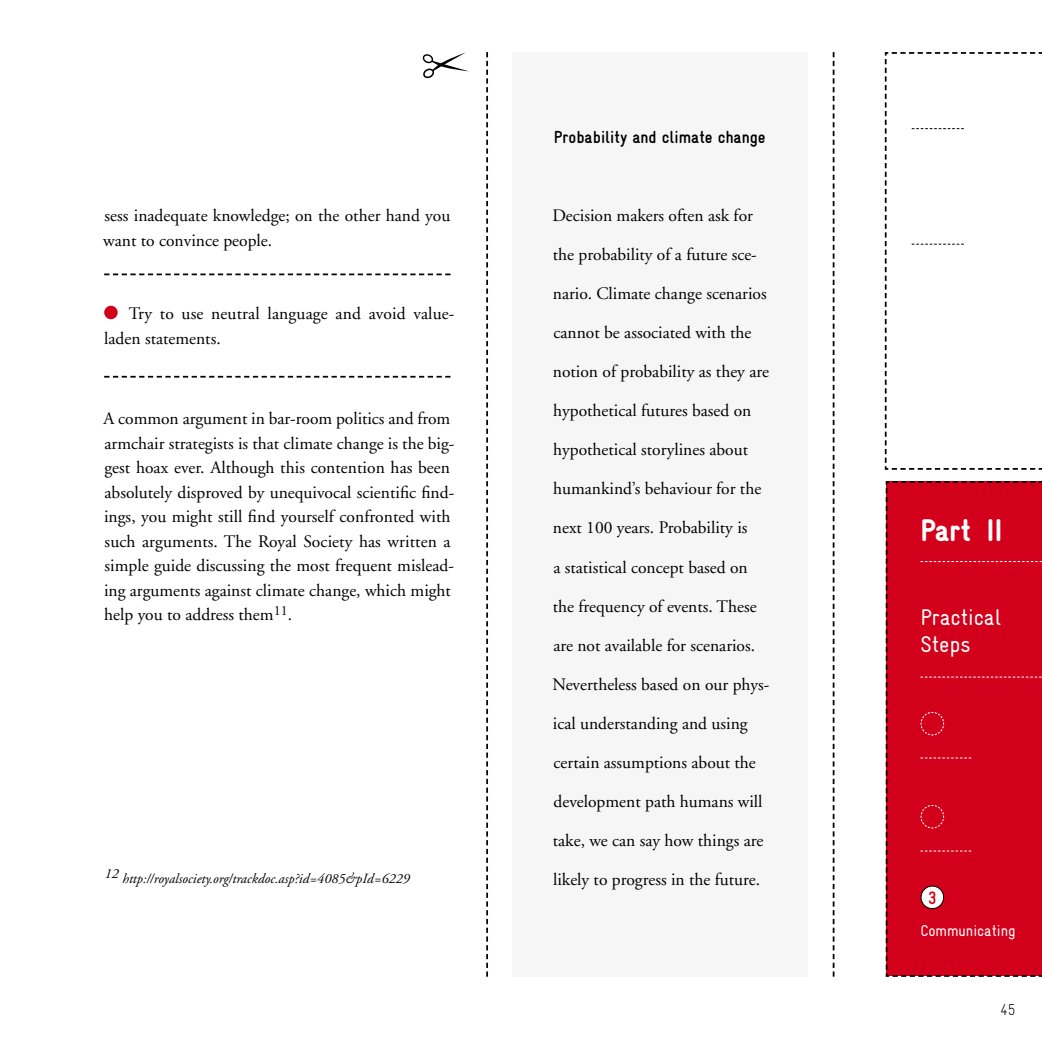
<style>
.page{position:relative;width:1042px;height:1042px;background:#fff}
.page>*{position:absolute;margin:0;border:0;box-sizing:border-box;transform-origin:0 0}
.t1{font:900 condensed 31.5px "Gravur";color:#fff}
.t2{font:condensed 22.75px/27.3px "Gravur";color:#fff}
.t3{font:700 condensed 18.03px "Gravur";color:#d3001b}
.t4{font:17.5px/24.5px "Adobe Garamond";color:#000}
.t5{font:700 condensed 17.5px "Gravur";color:#000}
.t6{font:condensed 15.75px "Gravur";color:#fff}
.t7{font:300 condensed 15.75px "Gravur";color:#000}
.t8{font:italic 14px "Adobe Garamond";color:#000}
</style>
<div class="page">
<svg style="left:885px;top:52px;width:157px;height:418px"></svg>
<div style="left:885px;top:481px;width:157px;height:496px;background:#d3001b"></div>
<div style="left:512px;top:52px;width:295px;height:925px;background:#f6f6f6"></div>
<svg style="left:422px;top:52px;width:47px;height:27px"></svg>
<div style="left:104px;top:306px;width:14px;height:13px;background:#d3001b;border-radius:50%"></div>
<svg style="left:104px;top:273px;width:346px;height:2px"></svg>
<svg style="left:104px;top:376px;width:346px;height:2px"></svg>
<svg style="left:833px;top:52px;width:1px;height:925px"></svg>
<svg style="left:486px;top:52px;width:2px;height:925px"></svg>
<p class="t4" style="left:103px;top:204px;width:348px">sess inadequate knowledge; on the other hand you want to convince people.</p>
<p class="t4" style="left:104px;top:302px;width:352px;text-indent:25px">Try to use neutral language and avoid value&shy;laden statements.</p>
<p class="t4" style="left:103px;top:407px;width:352px">A common argument in bar-room politics and from armchair strategists is that climate change is the big&shy;gest hoax ever. Although this contention has been absolutely disproved by unequivocal scientific find&shy;ings, you might still find yourself confronted with such arguments. The Royal Society has written a simple guide discussing the most frequent mislead&shy;ing arguments against climate change, which might help you to address them<sup>11</sup>.</p>
<p class="t8" style="left:104px;top:871px;width:306px">12 http://royalsociety.org/trackdoc.asp?id=4085&amp;pId=6229</p>
<p class="t5" style="left:554px;top:128px;width:213px">Probability and climate change</p>
<p class="t4" style="left:552px;top:204px;width:202px">Decision makers often ask for</p>
<p class="t4" style="left:553px;top:243px;width:205px">the probability of a future sce-</p>
<p class="t4" style="left:553px;top:282px;width:215px">nario. Climate change scenarios</p>
<p class="t4" style="left:553px;top:321px;width:199px">cannot be associated with the</p>
<p class="t4" style="left:553px;top:360px;width:218px">notion of probability as they are</p>
<p class="t4" style="left:553px;top:399px;width:200px">hypothetical futures based on</p>
<p class="t4" style="left:553px;top:438px;width:196px">hypothetical storylines about</p>
<p class="t4" style="left:553px;top:477px;width:210px">humankind’s behaviour for the</p>
<p class="t4" style="left:553px;top:516px;width:196px">next 100 years. Probability is</p>
<p class="t4" style="left:553px;top:555px;width:196px">a statistical concept based on</p>
<p class="t4" style="left:553px;top:594px;width:205px">the frequency of events. These</p>
<p class="t4" style="left:553px;top:633px;width:203px">are not available for scenarios.</p>
<p class="t4" style="left:552px;top:672px;width:218px">Nevertheless based on our phys-</p>
<p class="t4" style="left:553px;top:711px;width:196px">ical understanding and using</p>
<p class="t4" style="left:553px;top:750px;width:204px">certain assumptions about the</p>
<p class="t4" style="left:553px;top:789px;width:210px">development path humans will</p>
<p class="t4" style="left:553px;top:828px;width:212px">take, we can say how things are</p>
<p class="t4" style="left:553px;top:867px;width:208px">likely to progress in the future.</p>
<h1 class="t1" style="left:920px;top:513px;width:84px">Part II</h1>
<h2 class="t2" style="left:920px;top:603px;width:82px">Practical<br>Steps</h2>
<p class="t3" style="left:928px;top:887px;width:10px">3</p>
<p class="t6" style="left:920px;top:922px;width:97px">Communicating</p>
<p class="t7" style="left:1000px;top:1001px;width:17px">45</p>
</div>
